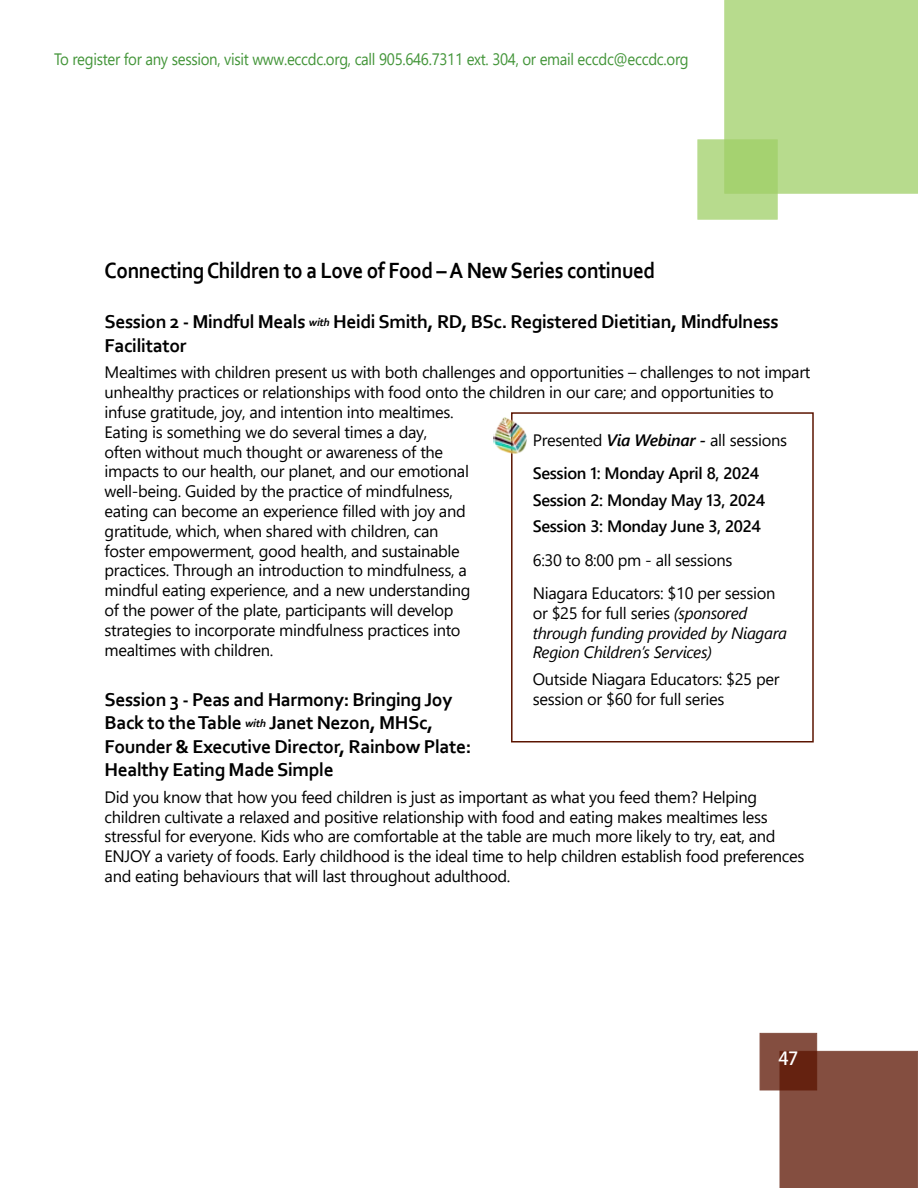
<style>
.page{position:relative;width:918px;height:1188px;background:#fff}
.page>*{position:absolute;margin:0;border:0;box-sizing:border-box;transform-origin:0 0}
.t1{font:700 23.1px "Corbel";letter-spacing:-.02em;color:#000;scale:.91 1}
.t2{font:700 19.5px/23.4px "Corbel";letter-spacing:-.02em;color:#000}
.t3{font:500 18px "Koz Go Pro";color:#fff}
.t4{font:16.5px/19.8px "Segoe UI";letter-spacing:-.02em;color:#000}
.t5{font:600 16.5px/33.3px "Segoe UI";letter-spacing:-.02em;color:#000}
.t6{font:16.5px "Segoe UI";letter-spacing:-.02em;color:#439539;scale:.91 1}
.t7{font:italic 16.5px/19.8px "Segoe UI";letter-spacing:-.02em;color:#000}
.s1{font-style:italic;font-size:11.4px}
.s2{font-weight:400}
.s3{font-style:italic}
.s4{font-style:normal}
</style>
<div class="page">
<div style="left:780px;top:1051px;width:138px;height:137px;background:#844e40"></div>
<svg style="left:760px;top:1033px;width:57px;height:57px;background:#763a2a"></svg>
<div style="left:511px;top:412px;width:303px;height:330px;border:2px solid #5b1400"></div>
<img style="left:493px;top:417px;width:34px;height:37px">
<div style="left:724px;top:0;width:194px;height:194px;background:#b7db8d;border:1px solid #a0cf67"></div>
<svg style="left:697px;top:139px;width:81px;height:81px;background:#afd781"></svg>
<p class="t6" style="left:54px;top:44px;width:699px">To register for any session, visit www.eccdc.org, call 905.646.7311 ext. 304, or email eccdc@eccdc.org</p>
<h1 class="t1" style="left:105px;top:256px;width:606px">Connecting Children to a Love of Food – A New Series continued</h1>
<p class="t2" style="left:105px;top:310px;width:676px">Session 2 - Mindful Meals <span class="s1">with</span> Heidi Smith, RD, BSc. Registered Dietitian, Mindfulness<br>Facilitator</p>
<p class="t4" style="left:105px;top:361px;width:707px">Mealtimes with children present us with both challenges and opportunities – challenges to not impart unhealthy practices or relationships with food onto the children in our care; and opportunities to infuse gratitude, joy, and intention into mealtimes.<br>Eating is something we do several times a day,<br>often without much thought or awareness of the<br>impacts to our health, our planet, and our emotional<br>well-being. Guided by the practice of mindfulness,<br>eating can become an experience filled with joy and<br>gratitude, which, when shared with children, can<br>foster empowerment, good health, and sustainable<br>practices. Through an introduction to mindfulness, a<br>mindful eating experience, and a new understanding<br>of the power of the plate, participants will develop<br>strategies to incorporate mindfulness practices into<br>mealtimes with children.</p>
<p class="t2" style="left:105px;top:687px;width:368px">Session 3 - Peas and Harmony: Bringing Joy Back to the Table <span class="s1">with</span> Janet Nezon, MHSc, Founder &amp; Executive Director, Rainbow Plate:<br>Healthy Eating Made Simple</p>
<p class="t4" style="left:105px;top:785px;width:701px">Did you know that how you feed children is just as important as what you feed them? Helping children cultivate a relaxed and positive relationship with food and eating makes mealtimes less stressful for everyone. Kids who are comfortable at the table are much more likely to try, eat, and ENJOY a variety of foods. Early childhood is the ideal time to help children establish food preferences and eating behaviours that will last throughout adulthood.</p>
<p class="t5" style="left:533px;top:422px;width:256px"><span class="s2">Presented</span> <span class="s3">Via Webinar -</span> <span class="s2">all sessions<br></span>Session 1: Monday April 8, 2024</p>
<p class="t5" style="left:533px;top:485px;width:234px;line-height:26.5px">Session 2: Monday May 13, 2024<br>Session 3: Monday June 3, 2024</p>
<p class="t4" style="left:533px;top:542px;width:244px;line-height:33.3px">6:30 to 8:00 pm - all sessions<br>Niagara Educators: $10 per session</p>
<p class="t7" style="left:533px;top:600px;width:256px"><span class="s4">or $25 for full series</span> (sponsored through funding provided by Niagara<br>Region Children’s Services)</p>
<p class="t4" style="left:533px;top:668px;width:248px">Outside Niagara Educators: $25 per session or $60 for full series</p>
<p class="t3" style="left:778px;top:1046px;width:21px">47</p>
</div>
